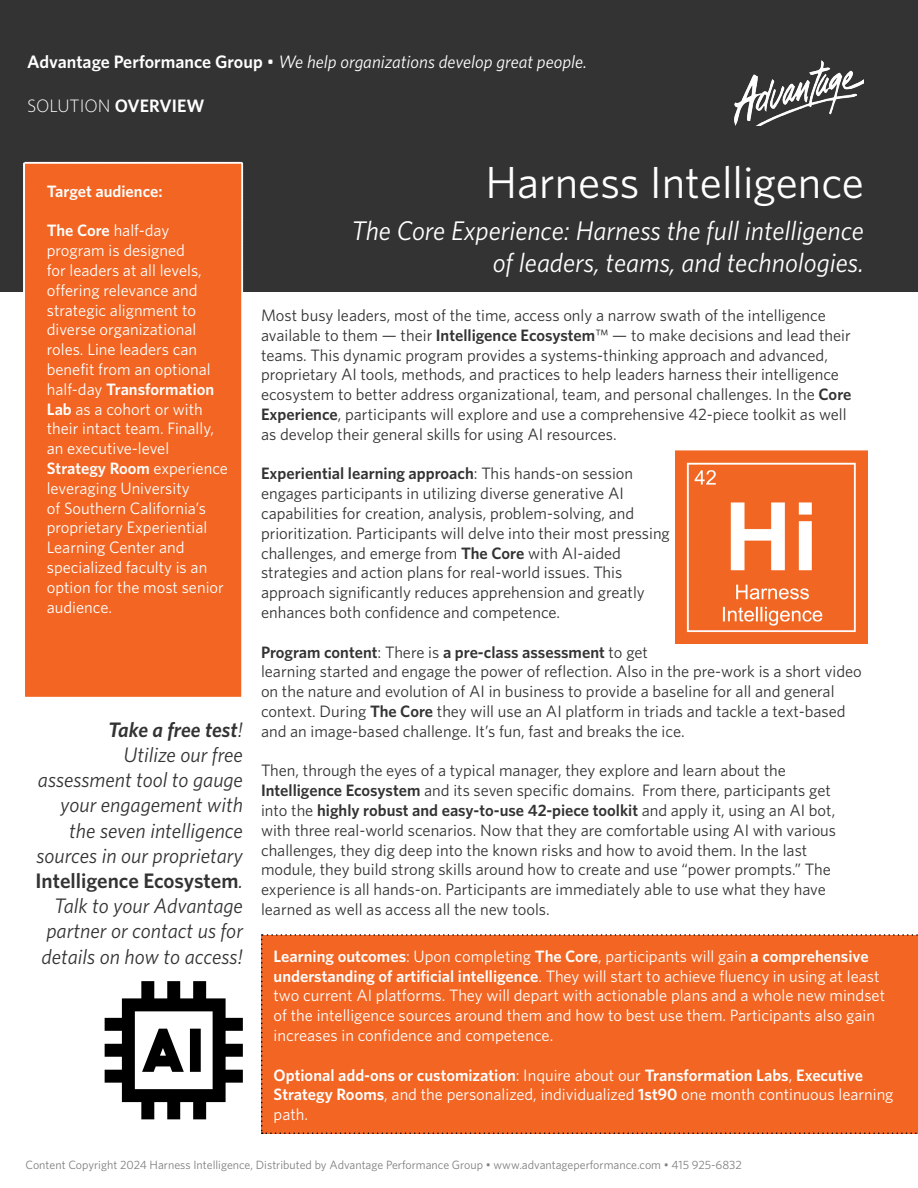
<style>
.page{position:relative;width:918px;height:1188px;background:#fff}
.page>*{position:absolute;margin:0;border:0;box-sizing:border-box;transform-origin:0 0}
.t1{font:45px "Whitney";color:#fff}
.t2{font:italic 27px/32.4px "Whitney";color:#fff;text-align:right}
.t3{font:italic 21px/25.2px "Whitney";color:#333;text-align:right}
.t4{font:italic 18px "Whitney";color:#fff}
.t5{font:300 18px "Whitney";color:#fff}
.t6{font:16.5px/19.8px "Whitney";color:#333}
.t7{font:16.5px/19.8px "Whitney";color:#fff}
.t8{font:600 16.5px "Whitney";color:#fff}
.t9{font:12px "Whitney";color:#808080}
.s1{font-weight:600;font-style:normal}
.s2{font-style:normal}
.s3{font-weight:600}
</style>
<div class="page">
<div style="left:261px;top:934px;width:657px;height:200px;background:#f26522"></div>
<div style="left:0;top:0;width:918px;height:292px;background:#333"></div>
<img style="left:734px;top:61px;width:130px;height:65px">
<div style="left:23px;top:162px;width:220px;height:535px;background:#f26522"></div>
<img style="left:675px;top:451px;width:192px;height:193px">
<svg style="left:105px;top:981px;width:138px;height:138px"></svg>
<p class="t4" style="left:27px;top:50px;width:562px"><span class="s1">Advantage Performance Group</span> <span class="s2">•</span> We help organizations develop great people.</p>
<p class="t5" style="left:27px;top:93px;width:179px">SOLUTION <span class="s3">OVERVIEW</span></p>
<p class="t8" style="left:47px;top:180px;width:117px">Target audience:</p>
<p class="t7" style="left:47px;top:220px;width:183px"><span class="s3">The Core</span> half-day program is designed<br>for leaders at all levels, offering relevance and strategic alignment to diverse organizational roles. Line leaders can benefit from an optional half-day <span class="s3">Transformation<br>Lab</span> as a cohort or with their intact team. Finally, an executive-level<br><span class="s3">Strategy Room</span> experience leveraging University<br>of Southern California’s proprietary Experiential<br>Learning Center and specialized faculty is an option for the most senior audience.</p>
<p class="t3" style="left:36px;top:716px;width:209px"><span class="s3">Take a free test</span>!<br>Utilize our free assessment tool to gauge your engagement with the seven intelligence sources in our proprietary<br><span class="s1">Intelligence Ecosystem</span>.<br>Talk to your Advantage partner or contact us for details on how to access!</p>
<h1 class="t1" style="left:486px;top:152px;width:380px">Harness Intelligence</h1>
<h2 class="t2" style="left:352px;top:213px;width:514px">The Core Experience: Harness the full intelligence of leaders, teams, and technologies.</h2>
<p class="t6" style="left:261px;top:305px;width:592px">Most busy leaders, most of the time, access only a narrow swath of the intelligence available to them — their <span class="s3">Intelligence Ecosystem</span>™ — to make decisions and lead their teams. This dynamic program provides a systems-thinking approach and advanced, proprietary AI tools, methods, and practices to help leaders harness their intelligence ecosystem to better address organizational, team, and personal challenges. In the <span class="s3">Core Experience</span>, participants will explore and use a comprehensive 42-piece toolkit as well as develop their general skills for using AI resources.</p>
<p class="t6" style="left:261px;top:463px;width:410px"><span class="s3">Experiential learning approach</span>: This hands-on session engages participants in utilizing diverse generative AI capabilities for creation, analysis, problem-solving, and prioritization. Participants will delve into their most pressing challenges, and emerge from <span class="s3">The Core</span> with AI-aided strategies and action plans for real-world issues. This approach significantly reduces apprehension and greatly enhances both confidence and competence.</p>
<p class="t6" style="left:261px;top:642px;width:602px"><span class="s3">Program content</span>: There is <span class="s3">a pre-class assessment</span> to get<br>learning started and engage the power of reflection. Also in the pre-work is a short video on the nature and evolution of AI in business to provide a baseline for all and general context. During <span class="s3">The Core</span> they will use an AI platform in triads and tackle a text-based and an image-based challenge. It’s fun, fast and breaks the ice.</p>
<p class="t6" style="left:261px;top:760px;width:577px">Then, through the eyes of a typical manager, they explore and learn about the <span class="s3">Intelligence Ecosystem</span> and its seven specific domains. From there, participants get into the <span class="s3">highly robust and easy-to-use 42-piece toolkit</span> and apply it, using an AI bot, with three real-world scenarios. Now that they are comfortable using AI with various challenges, they dig deep into the known risks and how to avoid them. In the last module, they build strong skills around how to create and use “power prompts.” The experience is all hands-on. Participants are immediately able to use what they have learned as well as access all the new tools.</p>
<p class="t7" style="left:274px;top:946px;width:613px"><span class="s3">Learning outcomes</span>: Upon completing <span class="s3">The Core</span>, participants will gain <span class="s3">a comprehensive understanding of artificial intelligence</span>. They will start to achieve fluency in using at least two current AI platforms. They will depart with actionable plans and a whole new mindset of the intelligence sources around them and how to best use them. Participants also gain increases in confidence and competence.</p>
<p class="t7" style="left:274px;top:1065px;width:622px"><span class="s3">Optional add-ons or customization</span>: Inquire about our <span class="s3">Transformation Labs</span>, <span class="s3">Executive<br>Strategy Rooms</span>, and the personalized, individualized <span class="s3">1st90</span> one month continuous learning path.</p>
<p class="t9" style="left:26px;top:1157px;width:718px">Content Copyright 2024 Harness Intelligence, Distributed by Advantage Performance Group • www.advantageperformance.com • 415 925-6832</p>
</div>
